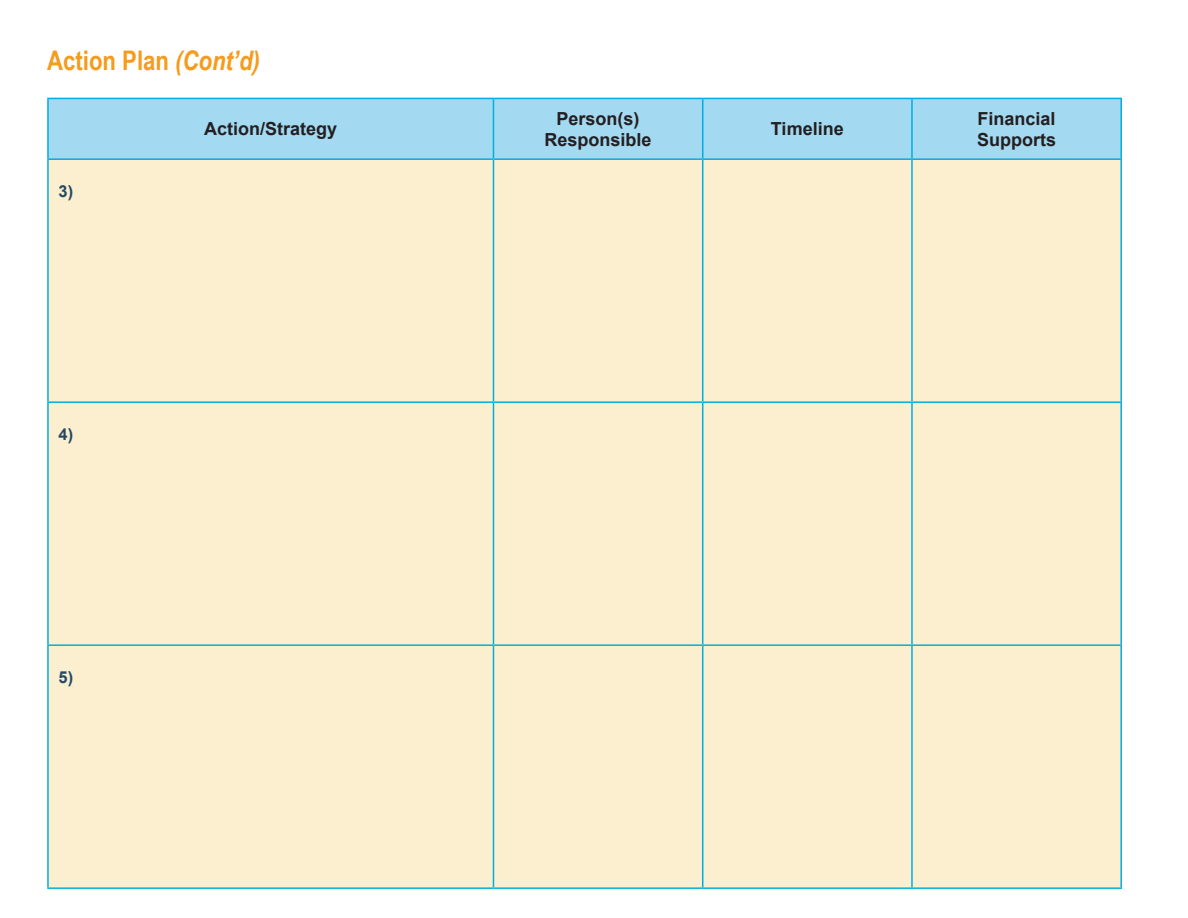
<style>
.page{position:relative;width:1188px;height:918px;background:#fff}
.page>*{position:absolute;margin:0;border:0;box-sizing:border-box;transform-origin:0 0}
.t1{font:700 27px "Arial Narrow";color:#f59b1d}
.t2{font:700 18px/21.6px "Arial";color:#231f20;text-align:center}
.t3{font:700 16.5px "Arial";color:#234963}
.s1{font-style:italic}
</style>
<div class="page">
<div style="left:48px;top:159px;width:445px;height:243px;background:#fbefd0"></div>
<div style="left:493px;top:159px;width:210px;height:243px;background:#fbefd0"></div>
<div style="left:703px;top:159px;width:209px;height:243px;background:#fbefd0"></div>
<div style="left:912px;top:159px;width:209px;height:243px;background:#fbefd0"></div>
<div style="left:48px;top:402px;width:445px;height:243px;background:#fbefd0"></div>
<div style="left:493px;top:402px;width:210px;height:243px;background:#fbefd0"></div>
<div style="left:703px;top:402px;width:209px;height:243px;background:#fbefd0"></div>
<div style="left:912px;top:402px;width:209px;height:243px;background:#fbefd0"></div>
<div style="left:48px;top:645px;width:445px;height:243px;background:#fbefd0"></div>
<div style="left:493px;top:645px;width:210px;height:243px;background:#fbefd0"></div>
<div style="left:703px;top:645px;width:209px;height:243px;background:#fbefd0"></div>
<div style="left:912px;top:645px;width:209px;height:243px;background:#fbefd0"></div>
<hr style="left:47px;top:160px;width:2px;height:241px;background:#00aee0">
<hr style="left:493px;top:160px;width:1px;height:241px;background:#00aee0">
<hr style="left:702px;top:160px;width:1px;height:241px;background:#00aee0">
<hr style="left:911px;top:160px;width:2px;height:241px;background:#00aee0">
<hr style="left:1120px;top:160px;width:2px;height:241px;background:#00aee0">
<hr style="left:47px;top:401px;width:446px;height:2px;background:#00aee0">
<hr style="left:47px;top:403px;width:2px;height:241px;background:#00aee0">
<hr style="left:493px;top:401px;width:210px;height:2px;background:#00aee0">
<hr style="left:493px;top:403px;width:1px;height:241px;background:#00aee0">
<hr style="left:703px;top:401px;width:209px;height:2px;background:#00aee0">
<hr style="left:702px;top:403px;width:1px;height:241px;background:#00aee0">
<hr style="left:912px;top:401px;width:210px;height:2px;background:#00aee0">
<hr style="left:911px;top:403px;width:2px;height:241px;background:#00aee0">
<hr style="left:1120px;top:403px;width:2px;height:241px;background:#00aee0">
<hr style="left:47px;top:644px;width:446px;height:2px;background:#00aee0">
<hr style="left:47px;top:646px;width:2px;height:241px;background:#00aee0">
<hr style="left:47px;top:887px;width:446px;height:2px;background:#00aee0">
<hr style="left:493px;top:644px;width:210px;height:2px;background:#00aee0">
<hr style="left:493px;top:646px;width:1px;height:241px;background:#00aee0">
<hr style="left:493px;top:887px;width:210px;height:2px;background:#00aee0">
<hr style="left:703px;top:644px;width:209px;height:2px;background:#00aee0">
<hr style="left:702px;top:646px;width:1px;height:241px;background:#00aee0">
<hr style="left:703px;top:887px;width:209px;height:2px;background:#00aee0">
<hr style="left:912px;top:644px;width:210px;height:2px;background:#00aee0">
<hr style="left:911px;top:646px;width:2px;height:241px;background:#00aee0">
<hr style="left:1120px;top:646px;width:2px;height:241px;background:#00aee0">
<hr style="left:912px;top:887px;width:210px;height:2px;background:#00aee0">
<div style="left:48px;top:98px;width:445px;height:61px;background:#a4d9f2"></div>
<div style="left:493px;top:98px;width:210px;height:61px;background:#a4d9f2"></div>
<div style="left:703px;top:98px;width:209px;height:61px;background:#a4d9f2"></div>
<div style="left:912px;top:98px;width:209px;height:61px;background:#a4d9f2"></div>
<hr style="left:47px;top:98px;width:446px;height:1px;background:#00aee0">
<hr style="left:47px;top:99px;width:2px;height:59px;background:#00aee0">
<hr style="left:493px;top:99px;width:1px;height:59px;background:#00aee0">
<hr style="left:493px;top:98px;width:210px;height:1px;background:#00aee0">
<hr style="left:703px;top:98px;width:209px;height:1px;background:#00aee0">
<hr style="left:912px;top:98px;width:210px;height:1px;background:#00aee0">
<hr style="left:702px;top:99px;width:1px;height:59px;background:#00aee0">
<hr style="left:911px;top:99px;width:2px;height:59px;background:#00aee0">
<hr style="left:1120px;top:99px;width:2px;height:59px;background:#00aee0">
<hr style="left:47px;top:158px;width:446px;height:2px;background:#00aee0">
<hr style="left:493px;top:158px;width:210px;height:2px;background:#00aee0">
<hr style="left:703px;top:158px;width:209px;height:2px;background:#00aee0">
<hr style="left:912px;top:158px;width:210px;height:2px;background:#00aee0">
<h1 class="t1" style="left:47px;top:40px;width:214px">Action Plan <span class="s1">(Cont’d)</span></h1>
<p class="t3" style="left:59px;top:180px;width:16px">3)</p>
<p class="t3" style="left:59px;top:423px;width:16px">4)</p>
<p class="t3" style="left:59px;top:666px;width:16px">5)</p>
<p class="t2" style="left:204px;top:119px;width:135px">Action/Strategy</p>
<p class="t2" style="left:545px;top:108px;width:109px">Person(s)<br>Responsible</p>
<p class="t2" style="left:771px;top:119px;width:74px">Timeline</p>
<p class="t2" style="left:977px;top:108px;width:81px;text-align:left">Financial<br>Supports</p>
</div>
